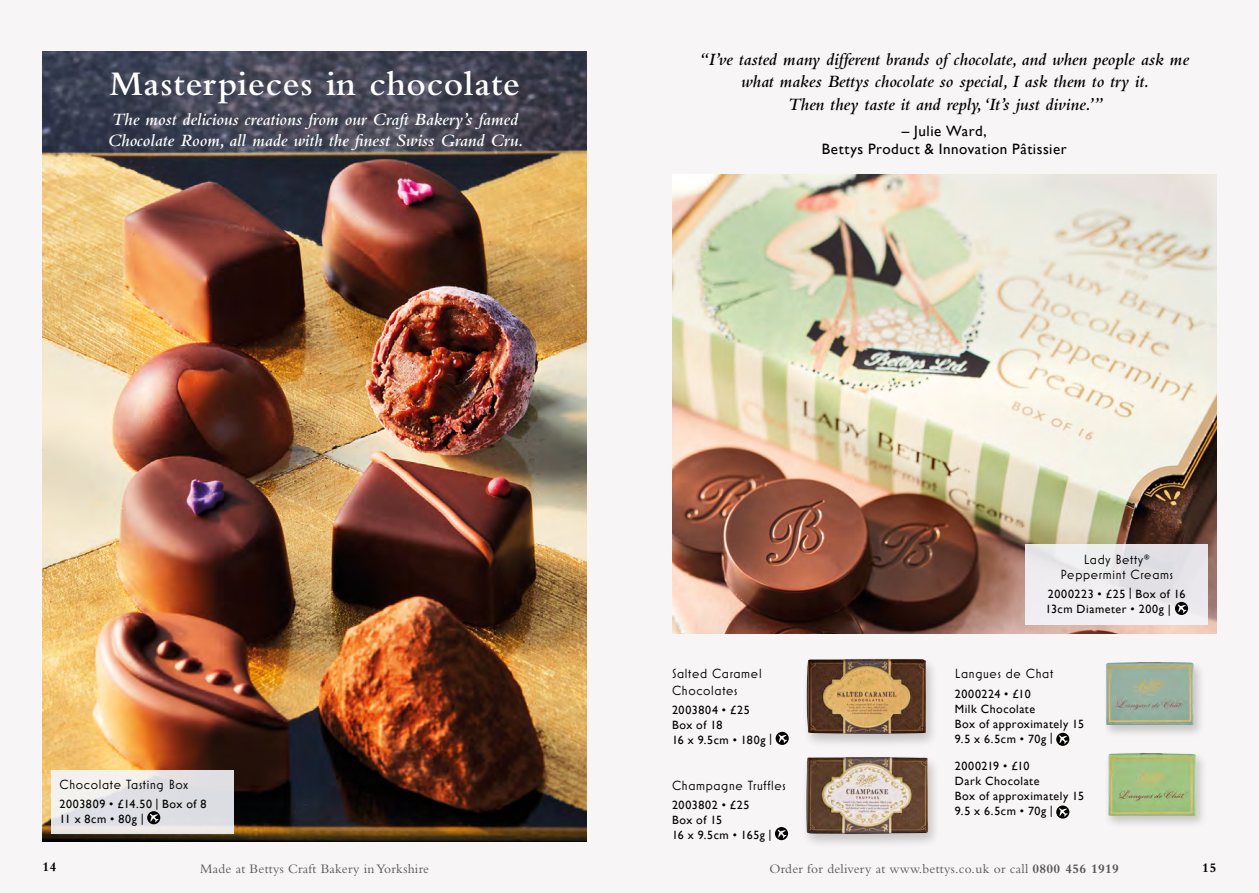
<style>
.page{position:relative;width:1259px;height:893px;background:#fff}
.page>*{position:absolute;margin:0;border:0;box-sizing:border-box;transform-origin:0 0}
.t1{font:600 36px "Bembo NT";letter-spacing:.02em;color:#fff}
.t2{font:italic 600 18px/22.5px "Bembo NT";color:#000;text-align:center}
.t3{font:italic 600 18px/21px "Bembo NT";color:#fff}
.t4{font:15px/18px "Gill Sans";letter-spacing:.035em;color:#000;text-align:center}
.t5{font:13.5px/15px "Mostra Nuova";letter-spacing:.05em;color:#000;text-align:center}
.t6{font:13.5px "Bembo";letter-spacing:.02em;color:#575756}
.t7{font:700 13.5px "Bembo";color:#000}
.t8{font:12px/15px "Gill Sans";letter-spacing:.045em;color:#000}
.s1{font-weight:700}
</style>
<div class="page">
<div style="left:629px;top:0;width:630px;height:893px;background:#f7f5f6"></div>
<div style="left:0;top:0;width:629px;height:893px;background:#f7f5f6"></div>
<img style="left:43px;top:51px;width:544px;height:791px">
<svg style="left:51px;top:770px;width:182px;height:63px;fill:#dfe0e5"></svg>
<svg style="left:147px;top:811px;width:13px;height:13px"></svg>
<svg style="left:150px;top:813px;width:9px;height:10px"></svg>
<div style="left:1106px;top:750px;width:101px;height:79px;background:#000;opacity:.2"></div>
<img style="left:1108px;top:753px;width:88px;height:63px">
<div style="left:1106px;top:659px;width:99px;height:80px;background:#000;opacity:.2"></div>
<img style="left:1106px;top:662px;width:88px;height:63px">
<div style="left:801px;top:656px;width:138px;height:93px;background:#000;opacity:.2"></div>
<img style="left:806px;top:659px;width:120px;height:75px">
<img style="left:672px;top:174px;width:544px;height:460px">
<div style="left:1025px;top:544px;width:183px;height:81px;background:linear-gradient(to right,#f0eef2,#e6e4e8)"></div>
<svg style="left:1175px;top:602px;width:13px;height:13px"></svg>
<svg style="left:1177px;top:604px;width:9px;height:9px"></svg>
<svg style="left:775px;top:732px;width:14px;height:13px"></svg>
<svg style="left:778px;top:734px;width:9px;height:9px"></svg>
<svg style="left:775px;top:827px;width:13px;height:13px"></svg>
<svg style="left:777px;top:829px;width:9px;height:9px"></svg>
<svg style="left:1056px;top:733px;width:13px;height:13px"></svg>
<svg style="left:1058px;top:735px;width:10px;height:9px"></svg>
<svg style="left:1056px;top:805px;width:13px;height:14px"></svg>
<svg style="left:1058px;top:808px;width:10px;height:9px"></svg>
<div style="left:800px;top:754px;width:141px;height:95px;background:#000;opacity:.2"></div>
<img style="left:806px;top:757px;width:122px;height:77px">
<h1 class="t1" style="left:109px;top:64px;width:412px">Masterpieces in chocolate</h1>
<h2 class="t3" style="left:108px;top:108px;width:417px">The most delicious creations from our Craft Bakery’s famed<br>Chocolate Room, all made with the finest Swiss Grand Cru.</h2>
<h2 class="t2" style="left:699px;top:48px;width:491px">“I’ve tasted many different brands of chocolate, and when people ask me what makes Bettys chocolate so special, I ask them to try it.<br>Then they taste it and reply, ‘It’s just divine.’”</h2>
<p class="t4" style="left:821px;top:122px;width:246px">– Julie Ward,<br>Bettys Product &amp; Innovation Pâtissier</p>
<p class="t5" style="left:60px;top:777px;width:130px">Chocolate Tasting Box</p>
<p class="t8" style="left:60px;top:796px;width:148px">2003809 • £14.50 | Box of 8<br>11 x 8cm • 80g |</p>
<p class="t5" style="left:672px;top:666px;width:91px;line-height:16.2px;text-align:left">Salted Caramel<br>Chocolates</p>
<p class="t8" style="left:672px;top:702px;width:102px">2003804 • £25<br>Box of 18<br>16 x 9.5cm • 180g |</p>
<p class="t5" style="left:672px;top:778px;width:115px">Champagne Truffles</p>
<p class="t8" style="left:672px;top:797px;width:101px">2003802 • £25<br>Box of 15<br>16 x 9.5cm • 165g |</p>
<p class="t5" style="left:1060px;top:551px;width:114px">Lady Betty®<br>Peppermint Creams</p>
<p class="t8" style="left:1045px;top:586px;width:142px">2000223 • £25 | Box of 16<br>13cm Diameter • 200g |</p>
<p class="t5" style="left:955px;top:666px;width:100px">Langues de Chat</p>
<p class="t8" style="left:955px;top:686px;width:131px">2000224 • £10<br>Milk Chocolate<br>Box of approximately 15<br>9.5 x 6.5cm • 70g |</p>
<p class="t8" style="left:955px;top:759px;width:131px">2000219 • £10<br>Dark Chocolate<br>Box of approximately 15<br>9.5 x 6.5cm • 70g |</p>
<p class="t7" style="left:43px;top:859px;width:16px">14</p>
<p class="t6" style="left:200px;top:861px;width:230px">Made at Bettys Craft Bakery in Yorkshire</p>
<p class="t6" style="left:769px;top:861px;width:351px">Order for delivery at www.bettys.co.uk or call <span class="s1">0800 456 1919</span></p>
<p class="t7" style="left:1202px;top:860px;width:16px">15</p>
</div>
